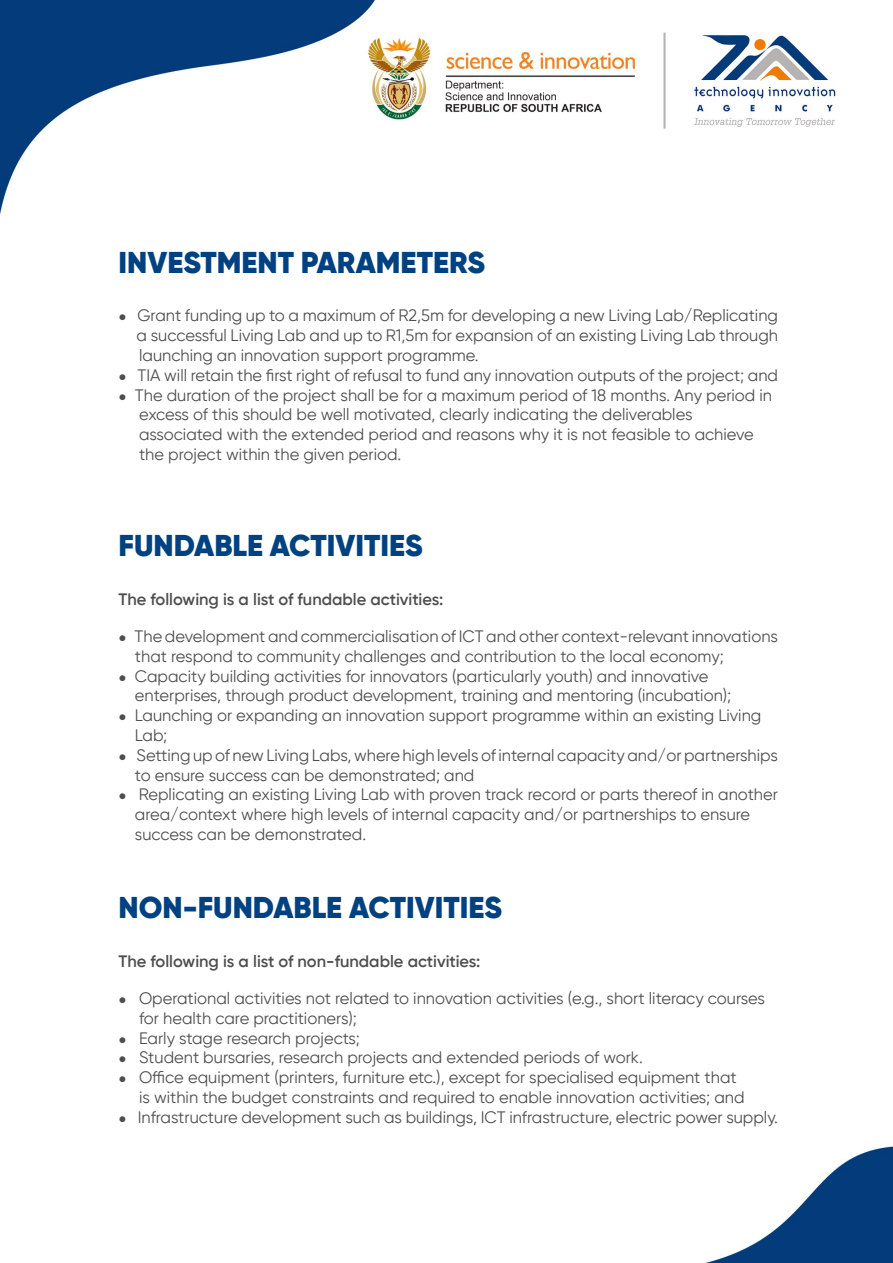
<style>
.page{position:relative;width:893px;height:1263px;background:#fff}
.page>*{position:absolute;margin:0;border:0;box-sizing:border-box;transform-origin:0 0}
.t1{font:900 30px "Gilroy";color:#004281}
.t2{font:16.5px/19.8px "Gilroy";color:#4f4e4f}
.t3{font:600 16.5px "Gilroy";color:#4f4e4f}
.s1{font-family:"Arial";font-size:13.5px}
</style>
<div class="page">
<img style="left:0;top:0;width:893px;height:1263px">
<h1 class="t1" style="left:118px;top:243px;width:368px">INVESTMENT PARAMETERS</h1>
<p class="t2" style="left:137px;top:306px;width:643px;text-align:justify;text-indent:-18px"><span class="s1">●</span> Grant funding up to a maximum of R2,5m for developing a new Living Lab/Replicating a successful Living Lab and up to R1,5m for expansion of an existing Living Lab through launching an innovation support programme.</p>
<p class="t2" style="left:118px;top:365px;width:661px"><span class="s1">●</span> TIA will retain the first right of refusal to fund any innovation outputs of the project; and</p>
<p class="t2" style="left:139px;top:385px;width:635px;text-indent:-21px"><span class="s1">●</span> The duration of the project shall be for a maximum period of 18 months. Any period in excess of this should be well motivated, clearly indicating the deliverables associated with the extended period and reasons why it is not feasible to achieve the project within the given period.</p>
<h1 class="t1" style="left:118px;top:527px;width:306px">FUNDABLE ACTIVITIES</h1>
<p class="t3" style="left:118px;top:589px;width:326px">The following is a list of fundable activities:</p>
<p class="t2" style="left:135px;top:626px;width:644px;text-indent:-17px"><span class="s1">●</span> The development and commercialisation of ICT and other context-relevant innovations that respond to community challenges and contribution to the local economy;</p>
<p class="t2" style="left:135px;top:666px;width:598px;text-indent:-17px"><span class="s1">●</span> Capacity building activities for innovators (particularly youth) and innovative enterprises, through product development, training and mentoring (incubation);</p>
<p class="t2" style="left:135px;top:705px;width:628px;text-indent:-17px"><span class="s1">●</span> Launching or expanding an innovation support programme within an existing Living<br>Lab;</p>
<p class="t2" style="left:135px;top:745px;width:645px;text-indent:-17px"><span class="s1">●</span> Setting up of new Living Labs, where high levels of internal capacity and/or partnerships to ensure success can be demonstrated; and</p>
<p class="t2" style="left:135px;top:785px;width:644px;text-indent:-17px"><span class="s1">●</span> Replicating an existing Living Lab with proven track record or parts thereof in another area/context where high levels of internal capacity and/or partnerships to ensure success can be demonstrated.</p>
<h1 class="t1" style="left:118px;top:889px;width:385px">NON-FUNDABLE ACTIVITIES</h1>
<p class="t3" style="left:118px;top:951px;width:364px">The following is a list of non-fundable activities:</p>
<p class="t2" style="left:139px;top:988px;width:627px;text-indent:-21px"><span class="s1">●</span> Operational activities not related to innovation activities (e.g., short literacy courses for health care practitioners);</p>
<p class="t2" style="left:118px;top:1028px;width:243px"><span class="s1">●</span> Early stage research projects;</p>
<p class="t2" style="left:118px;top:1047px;width:526px"><span class="s1">●</span> Student bursaries, research projects and extended periods of work.</p>
<p class="t2" style="left:139px;top:1067px;width:607px;text-indent:-21px"><span class="s1">●</span> Office equipment (printers, furniture etc.), except for specialised equipment that is within the budget constraints and required to enable innovation activities; and</p>
<p class="t2" style="left:118px;top:1107px;width:661px"><span class="s1">●</span> Infrastructure development such as buildings, ICT infrastructure, electric power supply.</p>
</div>
